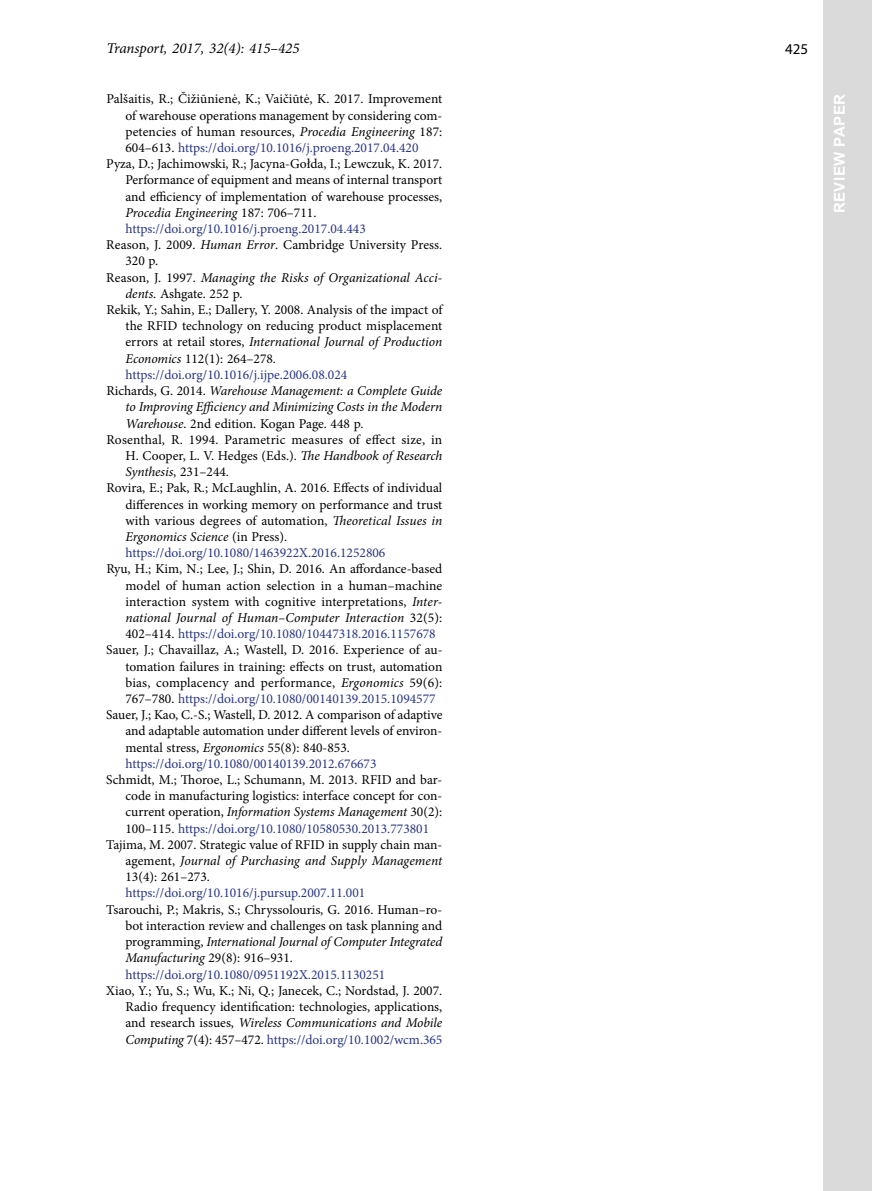
<style>
.page{position:relative;width:872px;height:1191px;background:#fff}
.page>*{position:absolute;margin:0;border:0;box-sizing:border-box;transform-origin:0 0}
.t1{font:italic 15px "Min Symb";color:#000}
.t2{font:700 15px "Arial";letter-spacing:.035em;color:#fff}
.t3{font:15px "Myriad Pro";color:#000}
.t4{font:13.5px/16.2px "Min Symb";color:#000}
.t5{font:13.5px "Min Symb";color:#283583}
.t6{font:italic 13.5px "Min Symb";letter-spacing:-.005em;color:#000}
.s1{font-style:italic}
.s2{color:#000}
.s3{font-style:normal}
.s4{color:#283583}
</style>
<div class="page">
<div style="left:823px;top:0;width:49px;height:1191px;background:#dadada"></div>
<p class="t1" style="left:106px;top:38px;width:195px">Transport, 2017, 32(4): 415–425</p>
<p class="t3" style="left:785px;top:39px;width:25px">425</p>
<p class="t4" style="left:106px;top:91px;width:337px">Palšaitis, R.; Čižiūnienė, K.; Vaičiūtė, K. 2017. Improvement</p>
<p class="t4" style="left:125px;top:107px;width:318px">of warehouse operations management by considering com-</p>
<p class="t4" style="left:125px;top:123px;width:318px">petencies of human resources, <span class="s1">Procedia Engineering</span> 187:</p>
<p class="t5" style="left:125px;top:139px;width:295px"><span class="s2">604–613.</span> https://doi.org/10.1016/j.proeng.2017.04.420</p>
<p class="t4" style="left:106px;top:156px;width:337px">Pyza, D.; Jachimowski, R.; Jacyna-Gołda, I.; Lewczuk, K. 2017.</p>
<p class="t4" style="left:125px;top:172px;width:318px">Performance of equipment and means of internal transport</p>
<p class="t4" style="left:125px;top:188px;width:318px">and efficiency of implementation of warehouse processes,</p>
<p class="t6" style="left:125px;top:203px;width:192px">Procedia Engineering <span class="s3">187: 706–711.</span></p>
<p class="t5" style="left:125px;top:220px;width:242px">https://doi.org/10.1016/j.proeng.2017.04.443</p>
<p class="t4" style="left:106px;top:237px;width:337px">Reason, J. 2009. <span class="s1">Human Error</span>. Cambridge University Press.</p>
<p class="t4" style="left:125px;top:253px;width:34px">320 p.</p>
<p class="t6" style="left:106px;top:268px;width:337px"><span class="s3">Reason, J. 1997.</span> Managing the Risks of Organizational Acci-</p>
<p class="t4" style="left:125px;top:285px;width:118px"><span class="s1">dents</span>. Ashgate. 252 p.</p>
<p class="t4" style="left:106px;top:302px;width:337px">Rekik, Y.; Sahin, E.; Dallery, Y. 2008. Analysis of the impact of</p>
<p class="t4" style="left:125px;top:318px;width:318px">the RFID technology on reducing product misplacement</p>
<p class="t6" style="left:125px;top:333px;width:318px"><span class="s3">errors at retail stores,</span> International Journal of Production</p>
<p class="t4" style="left:125px;top:350px;width:152px"><span class="s1">Economics</span> 112(1): 264–278.</p>
<p class="t5" style="left:125px;top:365px;width:223px">https://doi.org/10.1016/j.ijpe.2006.08.024</p>
<p class="t6" style="left:106px;top:381px;width:337px"><span class="s3">Richards, G. 2014.</span> Warehouse Management: a Complete Guide</p>
<p class="t6" style="left:125px;top:398px;width:318px">to Improving Efficiency and Minimizing Costs in the Modern</p>
<p class="t4" style="left:125px;top:415px;width:239px"><span class="s1">Warehouse</span>. 2nd edition. Kogan Page. 448 p.</p>
<p class="t4" style="left:106px;top:431px;width:337px">Rosenthal, R. 1994. Parametric measures of effect size, in</p>
<p class="t4" style="left:125px;top:447px;width:318px">H. Cooper, L. V. Hedges (Eds.). <span class="s1">The Handbook of Research</span></p>
<p class="t6" style="left:125px;top:462px;width:105px">Synthesis<span class="s3">, 231–244.</span></p>
<p class="t4" style="left:106px;top:480px;width:337px">Rovira, E.; Pak, R.; McLaughlin, A. 2016. Effects of individual</p>
<p class="t4" style="left:125px;top:496px;width:318px">differences in working memory on performance and trust</p>
<p class="t4" style="left:125px;top:512px;width:318px">with various degrees of automation, <span class="s1">Theoretical Issues in</span></p>
<p class="t6" style="left:125px;top:527px;width:163px">Ergonomics Science <span class="s3">(in Press).</span></p>
<p class="t5" style="left:125px;top:544px;width:261px">https://doi.org/10.1080/1463922X.2016.1252806</p>
<p class="t4" style="left:106px;top:561px;width:337px">Ryu, H.; Kim, N.; Lee, J.; Shin, D. 2016. An affordance-based</p>
<p class="t4" style="left:125px;top:577px;width:318px">model of human action selection in a human–machine</p>
<p class="t4" style="left:125px;top:593px;width:318px">interaction system with cognitive interpretations, <span class="s1">Inter-</span></p>
<p class="t6" style="left:125px;top:608px;width:318px">national Journal of Human–Computer Interaction <span class="s3">32(5):</span></p>
<p class="t5" style="left:125px;top:625px;width:312px"><span class="s2">402–414.</span> https://doi.org/10.1080/10447318.2016.1157678</p>
<p class="t4" style="left:106px;top:642px;width:338px">Sauer, J.; Chavaillaz, A.; Wastell, D. 2016. Experience of au-</p>
<p class="t4" style="left:125px;top:658px;width:318px">tomation failures in training: effects on trust, automation</p>
<p class="t4" style="left:125px;top:674px;width:318px">bias, complacency and performance, <span class="s1">Ergonomics</span> 59(6):</p>
<p class="t5" style="left:125px;top:689px;width:312px"><span class="s2">767–780.</span> https://doi.org/10.1080/00140139.2015.1094577</p>
<p class="t4" style="left:106px;top:707px;width:338px">Sauer, J.; Kao, C.-S.; Wastell, D. 2012. A comparison of adaptive</p>
<p class="t4" style="left:125px;top:723px;width:318px">and adaptable automation under different levels of environ-</p>
<p class="t4" style="left:125px;top:739px;width:226px">mental stress, <span class="s1">Ergonomics</span> 55(8): 840-853.</p>
<p class="t5" style="left:125px;top:754px;width:253px">https://doi.org/10.1080/00140139.2012.676673</p>
<p class="t4" style="left:106px;top:771px;width:337px">Schmidt, M.; Thoroe, L.; Schumann, M. 2013. RFID and bar-</p>
<p class="t4" style="left:125px;top:788px;width:318px">code in manufacturing logistics: interface concept for con-</p>
<p class="t6" style="left:125px;top:803px;width:318px"><span class="s3">current operation,</span> Information Systems Management <span class="s3">30(2):</span></p>
<p class="t5" style="left:125px;top:819px;width:305px"><span class="s2">100–115.</span> https://doi.org/10.1080/10580530.2013.773801</p>
<p class="t4" style="left:106px;top:836px;width:337px">Tajima, M. 2007. Strategic value of RFID in supply chain man-</p>
<p class="t6" style="left:125px;top:851px;width:318px"><span class="s3">agement,</span> Journal of Purchasing and Supply Management</p>
<p class="t4" style="left:125px;top:869px;width:86px">13(4): 261–273.</p>
<p class="t5" style="left:125px;top:884px;width:241px">https://doi.org/10.1016/j.pursup.2007.11.001</p>
<p class="t4" style="left:125px;top:901px;width:318px;text-indent:-19px">Tsarouchi, P.; Makris, S.; Chryssolouris, G. 2016. Human–ro&shy;bot interaction review and challenges on task planning and programming, <span class="s1">International Journal of Computer Integrated Manufacturing</span> 29(8): 916–931. <span class="s4">https://doi.org/10.1080/0951192X.2015.1130251</span></p>
<p class="t4" style="left:125px;top:982px;width:318px;text-align:justify;text-indent:-19px">Xiao, Y.; Yu, S.; Wu, K.; Ni, Q.; Janecek, C.; Nordstad, J. 2007.<br>Radio frequency identification: technologies, applications, and research issues, <span class="s1">Wireless Communications and Mobile Computing</span> 7(4): 457–472. <span class="s4">https://doi.org/10.1002/wcm.365</span></p>
<p class="t2" style="left:829px;top:213px;width:121px;rotate:-90deg">REVIEW PAPER</p>
</div>
